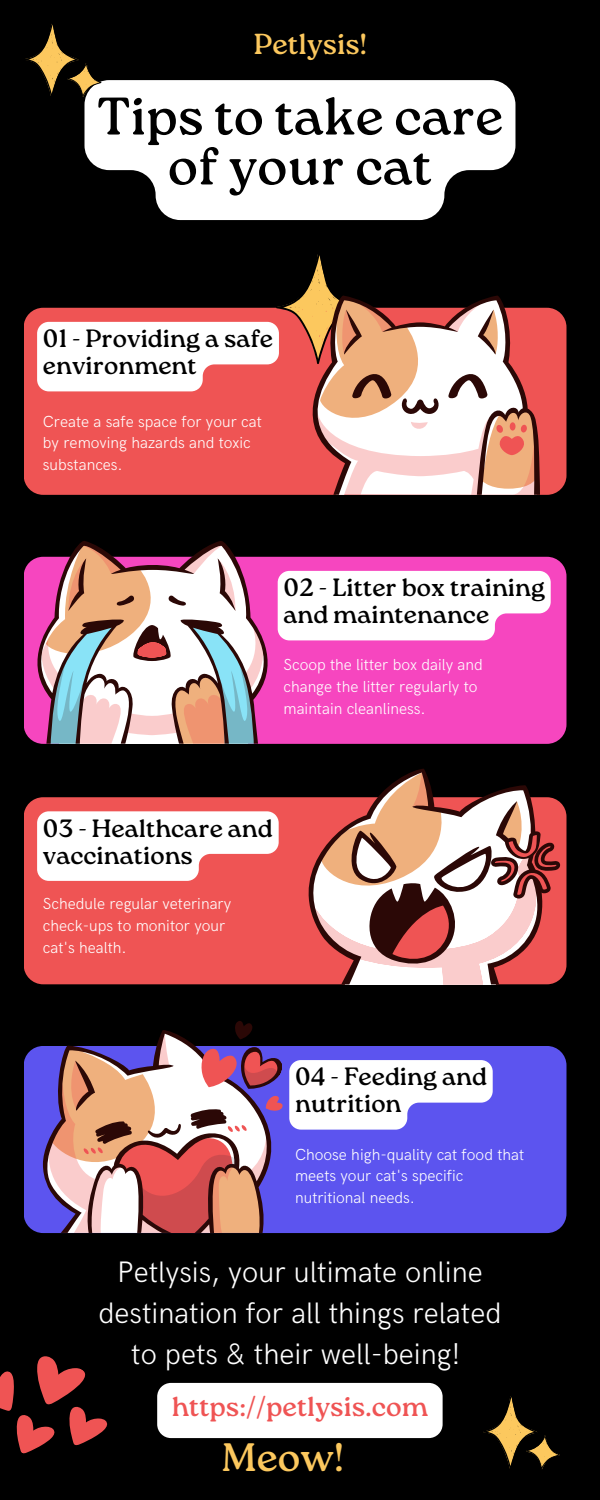
<style>
.page{position:relative;width:600px;height:1500px;background:#000}
.page>*{position:absolute;margin:0;border:0;box-sizing:border-box;transform-origin:0 0}
.t1{font:52.8px/49.9px "Roca One";color:#000;text-align:center}
.t2{font:39.6px "Roca One";color:#fcc85e}
.t3{font:300 29.7px/41.2px "HK Grotesk";color:#fff;text-align:center}
.t4{font:28.9px "Roca One";color:#fcc85e}
.t5{font:27.3px "Roca One";color:#ef5454}
.t6{font:25px/27px "Roca One";color:#000}
.t7{font:300 16px/21.8px "HK Grotesk";color:#fff}
</style>
<div class="page">
<svg style="left:85px;top:80px;width:430px;height:140px;fill:#fff"></svg>
<div style="left:157px;top:1383px;width:286px;height:55px;background:#fff;border-radius:14px"></div>
<div style="left:24px;top:308px;width:543px;height:187px;background:#ef5454;border-radius:20px"></div>
<div style="left:24px;top:797px;width:543px;height:187px;background:#ef5454;border-radius:20px"></div>
<div style="left:24px;top:557px;width:543px;height:187px;background:#f646bf;border-radius:20px"></div>
<div style="left:24px;top:1046px;width:543px;height:187px;background:#5c54ef;border-radius:20px"></div>
<svg style="left:37px;top:811px;width:242px;height:70px"></svg>
<svg style="left:283px;top:571px;width:268px;height:69px"></svg>
<svg style="left:25px;top:24px;width:77px;height:74px"></svg>
<svg style="left:483px;top:1396px;width:77px;height:73px"></svg>
<svg style="left:527px;top:307px;width:13px;height:188px"></svg>
<svg style="left:37px;top:254px;width:490px;height:241px"></svg>
<svg style="left:24px;top:541px;width:258px;height:203px"></svg>
<svg style="left:49px;top:623px;width:207px;height:121px"></svg>
<svg style="left:283px;top:769px;width:265px;height:216px"></svg>
<svg style="left:319px;top:773px;width:241px;height:190px"></svg>
<svg style="left:0;top:1356px;width:108px;height:98px"></svg>
<svg style="left:43px;top:1045px;width:39px;height:188px"></svg>
<svg style="left:82px;top:1021px;width:411px;height:212px"></svg>
<p class="t4" style="left:254px;top:27px;width:114px">Petlysis!</p>
<p class="t1" style="left:97px;top:91px;width:408px">Tips to take care of your cat</p>
<p class="t6" style="left:43px;top:325px;width:232px">01 - Providing a safe environment</p>
<p class="t7" style="left:43px;top:411px;width:220px">Create a safe space for your cat by removing hazards and toxic substances.</p>
<p class="t6" style="left:283px;top:574px;width:263px">02 - Litter box training and maintenance</p>
<p class="t7" style="left:283px;top:655px;width:201px">Scoop the litter box daily and change the litter regularly to maintain cleanliness.</p>
<p class="t6" style="left:43px;top:815px;width:231px">03 - Healthcare and vaccinations</p>
<p class="t7" style="left:43px;top:894px;width:190px">Schedule regular veterinary check-ups to monitor your cat's health.</p>
<p class="t6" style="left:295px;top:1063px;width:193px">04 - Feeding and nutrition</p>
<p class="t7" style="left:295px;top:1144px;width:231px">Choose high-quality cat food that meets your cat's specific nutritional needs.</p>
<p class="t3" style="left:98px;top:1252px;width:405px">Petlysis, your ultimate online destination for all things related to pets &amp; their well-being!</p>
<p class="t5" style="left:172px;top:1390px;width:258px">https://petlysis.com</p>
<p class="t2" style="left:221px;top:1434px;width:124px">Meow!</p>
</div>
